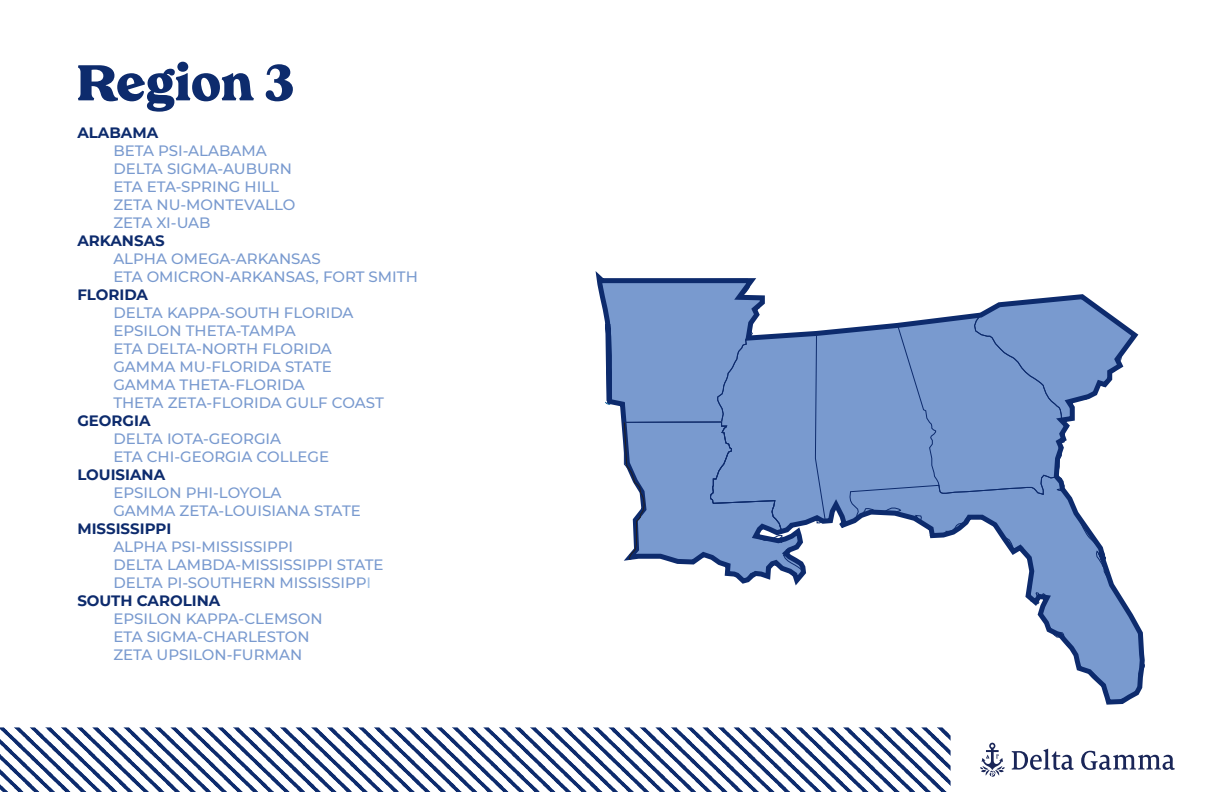
<style>
.page{position:relative;width:1224px;height:792px;background:#fff}
.page>*{position:absolute;margin:0;border:0;box-sizing:border-box;transform-origin:0 0}
.t1{font:900 50.2px "Tropiline";color:#0d2b6d}
.t2{font:500 15px/18px "Montserrat";color:#799acf}
.t3{font:700 15px "Montserrat";color:#0d2b6d}
.s1{color:#9ec0e5}
</style>
<div class="page">
<svg style="left:1012px;top:749px;width:62px;height:21px"></svg>
<svg style="left:1081px;top:751px;width:94px;height:19px"></svg>
<svg style="left:980px;top:743px;width:25px;height:34px"></svg>
<img style="left:0;top:727px;width:950px;height:65px">
<svg style="left:595px;top:271px;width:544px;height:434px"></svg>
<svg style="left:897px;top:296px;width:239px;height:179px"></svg>
<svg style="left:850px;top:475px;width:295px;height:226px"></svg>
<svg style="left:600px;top:279px;width:226px;height:303px"></svg>
<h1 class="t1" style="left:77px;top:54px;width:219px">Region 3</h1>
<p class="t3" style="left:77px;top:122px;width:82px">ALABAMA</p>
<p class="t2" style="left:113px;top:141px;width:184px">BETA PSI-ALABAMA<br>DELTA SIGMA-AUBURN<br>ETA ETA-SPRING HILL<br>ZETA NU-MONTEVALLO<br>ZETA XI-UAB</p>
<p class="t3" style="left:77px;top:230px;width:89px">ARKANSAS</p>
<p class="t2" style="left:113px;top:249px;width:306px">ALPHA OMEGA-ARKANSAS<br>ETA OMICRON-ARKANSAS, FORT SMITH</p>
<p class="t3" style="left:77px;top:284px;width:72px">FLORIDA</p>
<p class="t2" style="left:113px;top:303px;width:272px">DELTA KAPPA-SOUTH FLORIDA<br>EPSILON THETA-TAMPA<br>ETA DELTA-NORTH FLORIDA<br>GAMMA MU-FLORIDA STATE<br>GAMMA THETA-FLORIDA<br>THETA ZETA-FLORIDA GULF COAST</p>
<p class="t3" style="left:77px;top:410px;width:75px">GEORGIA</p>
<p class="t2" style="left:113px;top:429px;width:217px">DELTA IOTA-GEORGIA<br>ETA CHI-GEORGIA COLLEGE</p>
<p class="t3" style="left:77px;top:464px;width:89px">LOUISIANA</p>
<p class="t2" style="left:113px;top:483px;width:249px">EPSILON PHI-LOYOLA<br>GAMMA ZETA-LOUISIANA STATE</p>
<p class="t3" style="left:77px;top:518px;width:95px">MISSISSIPPI</p>
<p class="t2" style="left:113px;top:537px;width:181px">ALPHA PSI-MISSISSIPPI</p>
<p class="t2" style="left:113px;top:555px;width:272px">DELTA LAMBDA-MISSISSIPPI STATE</p>
<p class="t2" style="left:113px;top:573px;width:259px">DELTA PI-SOUTHERN MISSISSIPP<span class="s1">I</span></p>
<p class="t3" style="left:77px;top:590px;width:145px">SOUTH CAROLINA</p>
<p class="t2" style="left:113px;top:609px;width:211px">EPSILON KAPPA-CLEMSON<br>ETA SIGMA-CHARLESTON<br>ZETA UPSILON-FURMAN</p>
</div>
